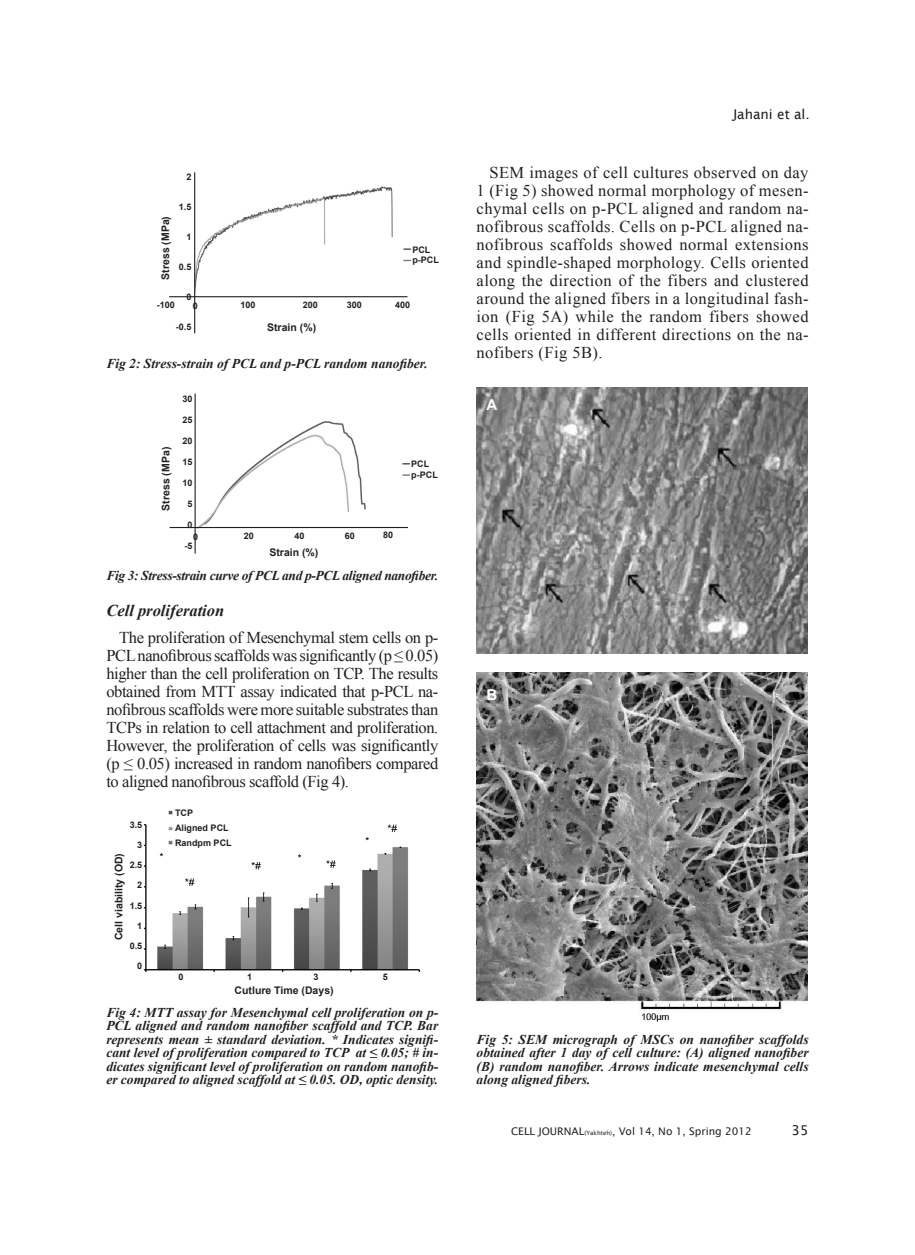
<style>
.page{position:relative;width:915px;height:1255px;background:#fff}
.page>*{position:absolute;margin:0;border:0;box-sizing:border-box;transform-origin:0 0}
.Matn{font:16.5px/18px "Times New Roman";letter-spacing:-.01em;color:#231f20;text-align:justify}
.Matn-2{font:italic 700 16.5px "Times New Roman";color:#231f20}
.Matn-3{font:700 15px "Arial";color:#fff}
.Matn-4{font:italic 700 13.5px/13.4px "Times New Roman";color:#231f20;text-align:justify}
.Matn-5{font:italic 700 13.5px "Times New Roman";letter-spacing:-.025em;color:#231f20}
.Matn-6{font:13.5px "Lucida Sans";color:#231f20}
.t1{font:700 10.5px "Arial";color:#231f20}
.t2{font:10.5px "Lucida Sans";color:#231f20}
.Matn-7{font:700 9px/15px "Arial";color:#231f20}
.s1{font-size:6px}
</style>
<div class="page">
<img style="left:169px;top:172px;width:243px;height:162px">
<img style="left:170px;top:421px;width:240px;height:108px">
<img style="left:144px;top:810px;width:277px;height:162px">
<img style="left:476px;top:387px;width:330px;height:266px">
<img style="left:476px;top:672px;width:330px;height:350px">
<svg style="left:404px;top:248px;width:6px;height:2px"></svg>
<hr style="left:194px;top:172px;width:1px;height:161px;background:#231f20">
<hr style="left:169px;top:296px;width:238px;height:1px;background:#231f20">
<svg style="left:403px;top:474px;width:6px;height:2px"></svg>
<hr style="left:194px;top:393px;width:2px;height:160px;background:#231f20">
<hr style="left:169px;top:527px;width:239px;height:1px;background:#231f20">
<p class="Matn-7" style="left:186px;top:169px;width:7px">2</p>
<p class="Matn-7" style="left:179px;top:199px;width:14px">1.5</p>
<p class="Matn-7" style="left:186px;top:229px;width:7px">1</p>
<p class="Matn-7" style="left:179px;top:259px;width:14px">0.5</p>
<p class="Matn-7" style="left:186px;top:289px;width:7px">0</p>
<p class="Matn-7" style="left:176px;top:319px;width:17px">-0.5</p>
<p class="t1" style="left:158px;top:280px;width:65px;rotate:-90deg">Stress (MPa)</p>
<p class="Matn-7" style="left:412px;top:242px;width:19px">PCL</p>
<p class="Matn-7" style="left:412px;top:253px;width:28px">p-PCL</p>
<p class="Matn-7" style="left:157px;top:297px;width:20px">-100</p>
<p class="Matn-7" style="left:192px;top:298px;width:7px">0</p>
<p class="Matn-7" style="left:240px;top:297px;width:17px">100</p>
<p class="Matn-7" style="left:303px;top:297px;width:17px">200</p>
<p class="Matn-7" style="left:347px;top:297px;width:17px">300</p>
<p class="Matn-7" style="left:395px;top:297px;width:17px">400</p>
<p class="t1" style="left:267px;top:320px;width:51px">Strain (%)</p>
<p class="Matn-4" style="left:106px;top:356px;width:323px">Fig 2: Stress-strain of PCL and p-PCL random nanofiber.</p>
<p class="t1" style="left:159px;top:510px;width:65px;rotate:-90deg">Stress (MPa)</p>
<p class="Matn-7" style="left:182px;top:391px;width:12px">30</p>
<p class="Matn-7" style="left:182px;top:412px;width:12px">25</p>
<p class="Matn-7" style="left:182px;top:433px;width:12px">20</p>
<p class="Matn-7" style="left:182px;top:454px;width:12px">15</p>
<p class="Matn-7" style="left:182px;top:475px;width:12px">10</p>
<p class="Matn-7" style="left:187px;top:496px;width:7px">5</p>
<p class="Matn-7" style="left:187px;top:517px;width:7px">0</p>
<p class="Matn-7" style="left:184px;top:538px;width:10px">-5</p>
<p class="Matn-7" style="left:193px;top:529px;width:7px">0</p>
<p class="Matn-7" style="left:244px;top:528px;width:12px">20</p>
<p class="Matn-7" style="left:294px;top:528px;width:12px">40</p>
<p class="Matn-7" style="left:345px;top:528px;width:12px">60</p>
<p class="Matn-7" style="left:383px;top:527px;width:12px">80</p>
<p class="t1" style="left:269px;top:546px;width:51px">Strain (%)</p>
<p class="Matn-7" style="left:411px;top:457px;width:19px">PCL</p>
<p class="Matn-7" style="left:411px;top:467px;width:28px">p-PCL</p>
<p class="Matn-5" style="left:106px;top:566px;width:333px">Fig 3: Stress-strain curve of PCL and p-PCL aligned nanofiber.</p>
<p class="Matn-2" style="left:106px;top:599px;width:119px">Cell proliferation</p>
<p class="Matn" style="left:106px;top:628px;width:333px;text-indent:13px">The proliferation of Mesenchymal stem cells on p-PCL nanofibrous scaffolds was significantly (p ≤ 0.05) higher than the cell proliferation on TCP. The results obtained from MTT assay indicated that p-PCL na&shy;nofibrous scaffolds were more suitable substrates than TCPs in relation to cell attachment and proliferation.<br>However, the proliferation of cells was significantly (p ≤ 0.05) increased in random nanofibers compared to aligned nanofibrous scaffold (Fig 4).</p>
<p class="Matn-7" style="left:130px;top:817px;width:14px">3.5</p>
<p class="Matn-7" style="left:137px;top:837px;width:7px">3</p>
<p class="Matn-7" style="left:130px;top:857px;width:14px">2.5</p>
<p class="Matn-7" style="left:137px;top:878px;width:7px">2</p>
<p class="Matn-7" style="left:130px;top:898px;width:14px">1.5</p>
<p class="Matn-7" style="left:137px;top:918px;width:7px">1</p>
<p class="Matn-7" style="left:130px;top:938px;width:14px">0.5</p>
<p class="Matn-7" style="left:137px;top:959px;width:7px">0</p>
<p class="t1" style="left:112px;top:940px;width:88px;rotate:-90deg">Cell viability (OD)</p>
<p class="Matn-7" style="left:175px;top:805px;width:58px">TCP<br>Aligned PCL<br>Randpm PCL</p>
<p class="Matn-7" style="left:178px;top:969px;width:7px">0</p>
<p class="Matn-7" style="left:247px;top:969px;width:7px">1</p>
<p class="Matn-7" style="left:313px;top:969px;width:7px">3</p>
<p class="Matn-7" style="left:382px;top:969px;width:7px">5</p>
<p class="t1" style="left:234px;top:983px;width:100px">Cutlure Time (Days)</p>
<p class="Matn-4" style="left:106px;top:1005px;width:333px">Fig 4: MTT assay for Mesenchymal cell proliferation on p-PCL aligned and random nanofiber scaffold and TCP. Bar represents mean ± standard deviation. * Indicates signifi&shy;cant level of proliferation compared to TCP at ≤ 0.05; # in&shy;dicates significant level of proliferation on random nanofib&shy;er compared to aligned scaffold at ≤ 0.05. OD, optic density.</p>
<p class="Matn-6" style="left:732px;top:106px;width:78px">Jahani et al.</p>
<p class="Matn" style="left:476px;top:163px;width:333px;text-indent:13px">SEM images of cell cultures observed on day 1 (Fig 5) showed normal morphology of mesen&shy;chymal cells on p-PCL aligned and random na&shy;nofibrous scaffolds. Cells on p-PCL aligned na&shy;nofibrous scaffolds showed normal extensions and spindle-shaped morphology. Cells oriented along the direction of the fibers and clustered around the aligned fibers in a longitudinal fash&shy;ion (Fig 5A) while the random fibers showed cells oriented in different directions on the na&shy;nofibers (Fig 5B).</p>
<p class="Matn-3" style="left:486px;top:395px;width:12px">A</p>
<p class="Matn-3" style="left:486px;top:685px;width:12px">B</p>
<p class="Matn-4" style="left:476px;top:1032px;width:333px">Fig 5: SEM micrograph of MSCs on nanofiber scaffolds obtained after 1 day of cell culture: (A) aligned nanofiber (B) random nanofiber. Arrows indicate mesenchymal cells along aligned fibers.</p>
<p class="t2" style="left:511px;top:1125px;width:242px">CELL JOURNAL<span class="s1">(Yakhteh)</span>, Vol 14, No 1, Spring 2012</p>
<p class="Matn-6" style="left:791px;top:1122px;width:19px">35</p>
</div>
